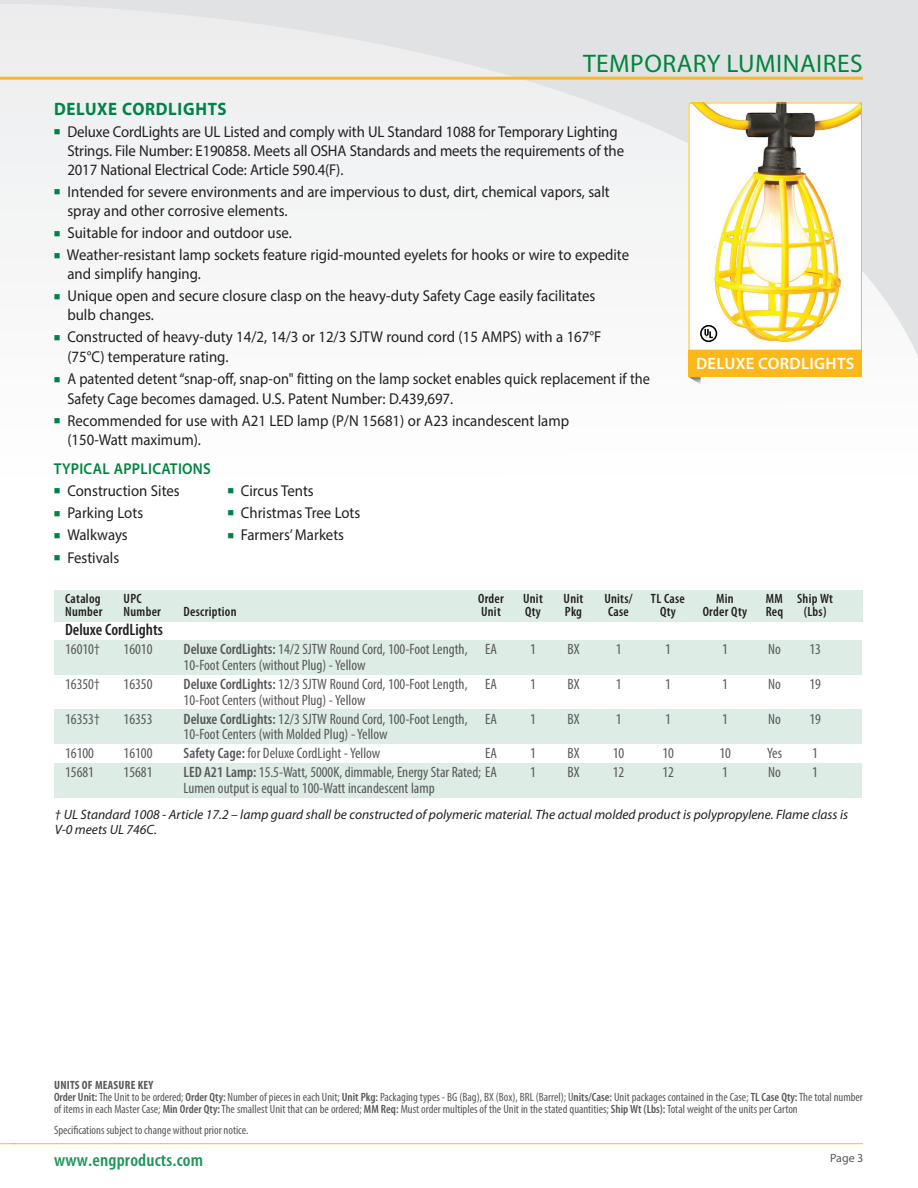
<style>
.page{position:relative;width:918px;height:1188px;background:#fff}
.page>*{position:absolute;margin:0;border:0;box-sizing:border-box;transform-origin:0 0}
.t1{font:25.5px "Myriad Pro";letter-spacing:.02em;color:#00843d}
.t2{font:600 condensed 18px "Myriad Pro";letter-spacing:.01em;color:#1e9557;scale:1.05 1}
.t3{font:700 18px "Myriad Pro";letter-spacing:.04em;color:#008348;scale:.94 1}
.t4{font:600 condensed 16.5px "Myriad Pro";color:#231f20}
.t5{font:600 16.5px "Myriad Pro";letter-spacing:.02em;color:#fff}
.t6{font:15.75px/18.9px "Myriad Pro";color:#231f20;scale:.94 1}
.t7{font:15.75px/19.5px "Myriad Pro";color:#231f20;scale:.91 1}
.t8{font:600 15.75px "Myriad Pro";letter-spacing:.02em;color:#00843d;scale:.94 1}
.t9{font:condensed 15px "Myriad Pro";color:#57585a}
.t10{font:italic 13.5px/15.8px "Myriad Pro";color:#231f20;scale:.94 1}
.t11{font:600 condensed 13.5px "Myriad Pro";letter-spacing:.02em;color:#231f20}
.t12{font:condensed 12px/12px "Myriad Pro";color:#57585a}
.t13{font:12px "Myriad Pro";color:#57585a}
.s1{color:#008348}
.s2{font-weight:600}
.s3{font-weight:700}
</style>
<div class="page">
<svg style="left:29px;top:0;width:889px;height:377px;fill:#f2f3f4"></svg>
<div style="left:0;top:0;width:29px;height:234px;background:#f0f1f2"></div>
<hr style="left:0;top:77px;width:863px;height:3px;background:#fcb81a">
<hr style="left:13px;top:1143px;width:850px;height:1px;background:#fcb81a">
<svg style="left:0;top:1143px;width:16px;height:1px"></svg>
<div style="left:54px;top:763px;width:808px;height:35px;background:#ddece4"></div>
<img style="left:691px;top:105px;width:169px;height:244px">
<div style="left:689px;top:103px;width:173px;height:248px;border:1px solid #fcb81b"></div>
<svg style="left:700px;top:325px;width:17px;height:17px"></svg>
<div style="left:54px;top:640px;width:808px;height:35px;background:#ddece4"></div>
<div style="left:54px;top:709px;width:808px;height:35px;background:#ddece4"></div>
<div style="left:54px;top:590px;width:809px;height:32px;background:#ddece4"></div>
<div style="left:689px;top:351px;width:173px;height:26px;background:#fcb81b"></div>
<svg style="left:689px;top:377px;width:12px;height:8px"></svg>
<h1 class="t1" style="left:583px;top:48px;width:281px">TEMPORARY LUMINAIRES</h1>
<p class="t3" style="left:54px;top:97px;width:185px">DELUXE CORDLIGHTS</p>
<p class="t6" style="left:67px;top:122px;width:594px;text-indent:-14px"><span class="s1">■</span> Deluxe CordLights are UL Listed and comply with UL Standard 1088 for Temporary Lighting<br>Strings. File Number: E190858. Meets all OSHA Standards and meets the requirements of the<br>2017 National Electrical Code: Article 590.4(F).</p>
<p class="t6" style="left:67px;top:182px;width:578px;text-indent:-14px"><span class="s1">■</span> Intended for severe environments and are impervious to dust, dirt, chemical vapors, salt spray and other corrosive elements.</p>
<p class="t6" style="left:54px;top:223px;width:255px"><span class="s1">■</span> Suitable for indoor and outdoor use.</p>
<p class="t6" style="left:67px;top:245px;width:599px;text-indent:-14px"><span class="s1">■</span> Weather-resistant lamp sockets feature rigid-mounted eyelets for hooks or wire to expedite and simplify hanging.</p>
<p class="t6" style="left:67px;top:286px;width:563px;text-indent:-14px"><span class="s1">■</span> Unique open and secure closure clasp on the heavy-duty Safety Cage easily facilitates bulb changes.</p>
<p class="t6" style="left:67px;top:327px;width:570px;line-height:19.5px;text-indent:-14px"><span class="s1">■</span> Constructed of heavy-duty 14/2, 14/3 or 12/3 SJTW round cord (15 AMPS) with a 167°F (75°C) temperature rating.</p>
<p class="t7" style="left:67px;top:369px;width:642px;text-indent:-14px"><span class="s1">■</span> A patented detent “snap-off, snap-on" fitting on the lamp socket enables quick replacement if the<br>Safety Cage becomes damaged. U.S. Patent Number: D.439,697.</p>
<p class="t6" style="left:67px;top:411px;width:535px;line-height:19.5px;text-indent:-14px"><span class="s1">■</span> Recommended for use with A21 LED lamp (P/N 15681) or A23 incandescent lamp (150-Watt maximum).</p>
<p class="t8" style="left:54px;top:458px;width:169px">TYPICAL APPLICATIONS</p>
<p class="t6" style="left:54px;top:481px;width:135px"><span class="s1">■</span> Construction Sites</p>
<p class="t6" style="left:54px;top:503px;width:97px"><span class="s1">■</span> Parking Lots</p>
<p class="t6" style="left:54px;top:525px;width:80px"><span class="s1">■</span> Walkways</p>
<p class="t6" style="left:54px;top:548px;width:71px"><span class="s1">■</span> Festivals</p>
<p class="t11" style="left:65px;top:591px;width:37px">Catalog</p>
<p class="t11" style="left:124px;top:591px;width:20px">UPC</p>
<p class="t11" style="left:478px;top:591px;width:27px">Order</p>
<p class="t11" style="left:523px;top:591px;width:21px">Unit</p>
<p class="t11" style="left:564px;top:591px;width:21px">Unit</p>
<p class="t11" style="left:604px;top:591px;width:30px">Units/</p>
<p class="t11" style="left:651px;top:591px;width:35px">TL Case</p>
<p class="t11" style="left:716px;top:591px;width:19px">Min</p>
<p class="t11" style="left:766px;top:591px;width:69px">MM Ship Wt</p>
<p class="t11" style="left:65px;top:604px;width:39px">Number</p>
<p class="t11" style="left:124px;top:604px;width:39px">Number</p>
<p class="t11" style="left:184px;top:604px;width:54px">Description</p>
<p class="t11" style="left:481px;top:604px;width:21px">Unit</p>
<p class="t11" style="left:525px;top:604px;width:17px">Qty</p>
<p class="t11" style="left:565px;top:604px;width:19px">Pkg</p>
<p class="t11" style="left:608px;top:604px;width:22px">Case</p>
<p class="t11" style="left:660px;top:604px;width:17px">Qty</p>
<p class="t11" style="left:703px;top:604px;width:46px">Order Qty</p>
<p class="t11" style="left:766px;top:604px;width:19px">Req</p>
<p class="t11" style="left:804px;top:604px;width:24px">(Lbs)</p>
<p class="t4" style="left:65px;top:621px;width:99px">Deluxe CordLights</p>
<p class="t9" style="left:65px;top:640px;width:36px">16010†</p>
<p class="t9" style="left:124px;top:640px;width:30px">16010</p>
<p class="t9" style="left:184px;top:640px;width:315px"><span class="s2">Deluxe CordLights:</span> 14/2 SJTW Round Cord, 100-Foot Length, EA</p>
<p class="t9" style="left:530px;top:640px;width:7px">1</p>
<p class="t9" style="left:568px;top:640px;width:14px">BX</p>
<p class="t9" style="left:616px;top:640px;width:7px">1</p>
<p class="t9" style="left:665px;top:640px;width:7px">1</p>
<p class="t9" style="left:722px;top:640px;width:7px">1</p>
<p class="t9" style="left:768px;top:640px;width:14px">No</p>
<p class="t9" style="left:809px;top:640px;width:13px">13</p>
<p class="t9" style="left:184px;top:656px;width:183px">10-Foot Centers (without Plug) - Yellow</p>
<p class="t9" style="left:65px;top:675px;width:36px">16350†</p>
<p class="t9" style="left:124px;top:675px;width:30px">16350</p>
<p class="t9" style="left:184px;top:675px;width:315px"><span class="s2">Deluxe CordLights:</span> 12/3 SJTW Round Cord, 100-Foot Length, EA</p>
<p class="t9" style="left:530px;top:675px;width:7px">1</p>
<p class="t9" style="left:568px;top:675px;width:14px">BX</p>
<p class="t9" style="left:616px;top:675px;width:7px">1</p>
<p class="t9" style="left:665px;top:675px;width:7px">1</p>
<p class="t9" style="left:722px;top:675px;width:7px">1</p>
<p class="t9" style="left:768px;top:675px;width:14px">No</p>
<p class="t9" style="left:809px;top:675px;width:13px">19</p>
<p class="t9" style="left:184px;top:691px;width:183px">10-Foot Centers (without Plug) - Yellow</p>
<p class="t9" style="left:65px;top:710px;width:36px">16353†</p>
<p class="t9" style="left:124px;top:710px;width:30px">16353</p>
<p class="t9" style="left:184px;top:710px;width:315px"><span class="s2">Deluxe CordLights:</span> 12/3 SJTW Round Cord, 100-Foot Length, EA</p>
<p class="t9" style="left:530px;top:710px;width:7px">1</p>
<p class="t9" style="left:568px;top:710px;width:14px">BX</p>
<p class="t9" style="left:616px;top:710px;width:7px">1</p>
<p class="t9" style="left:665px;top:710px;width:7px">1</p>
<p class="t9" style="left:722px;top:710px;width:7px">1</p>
<p class="t9" style="left:768px;top:710px;width:14px">No</p>
<p class="t9" style="left:809px;top:710px;width:13px">19</p>
<p class="t9" style="left:184px;top:725px;width:205px">10-Foot Centers (with Molded Plug) - Yellow</p>
<p class="t9" style="left:65px;top:744px;width:30px">16100</p>
<p class="t9" style="left:124px;top:744px;width:30px">16100</p>
<p class="t9" style="left:184px;top:744px;width:198px"><span class="s2">Safety Cage:</span> for Deluxe CordLight - Yellow</p>
<p class="t9" style="left:485px;top:744px;width:13px">EA</p>
<p class="t9" style="left:530px;top:744px;width:7px">1</p>
<p class="t9" style="left:568px;top:744px;width:14px">BX</p>
<p class="t9" style="left:613px;top:744px;width:13px">10</p>
<p class="t9" style="left:662px;top:744px;width:13px">10</p>
<p class="t9" style="left:719px;top:744px;width:13px">10</p>
<p class="t9" style="left:767px;top:744px;width:16px">Yes</p>
<p class="t9" style="left:812px;top:744px;width:7px">1</p>
<p class="t9" style="left:65px;top:763px;width:30px">15681</p>
<p class="t9" style="left:124px;top:763px;width:30px">15681</p>
<p class="t9" style="left:184px;top:763px;width:315px"><span class="s2">LED A21 Lamp:</span> 15.5-Watt, 5000K, dimmable, Energy Star Rated; EA</p>
<p class="t9" style="left:530px;top:763px;width:7px">1</p>
<p class="t9" style="left:568px;top:763px;width:14px">BX</p>
<p class="t9" style="left:613px;top:763px;width:13px">12</p>
<p class="t9" style="left:662px;top:763px;width:13px">12</p>
<p class="t9" style="left:722px;top:763px;width:7px">1</p>
<p class="t9" style="left:768px;top:763px;width:14px">No</p>
<p class="t9" style="left:812px;top:763px;width:7px">1</p>
<p class="t9" style="left:184px;top:779px;width:253px">Lumen output is equal to 100-Watt incandescent lamp</p>
<p class="t10" style="left:55px;top:806px;width:846px">† UL Standard 1008 - Article 17.2 – lamp guard shall be constructed of polymeric material. The actual molded product is polypropylene. Flame class is<br>V-0 meets UL 746C.</p>
<p class="t5" style="left:696px;top:353px;width:160px">DELUXE CORDLIGHTS</p>
<p class="t6" style="left:227px;top:481px;width:93px"><span class="s1">■</span> Circus Tents</p>
<p class="t6" style="left:227px;top:503px;width:143px"><span class="s1">■</span> Christmas Tree Lots</p>
<p class="t6" style="left:227px;top:525px;width:126px"><span class="s1">■</span> Farmers’ Markets</p>
<p class="t12" style="left:54px;top:1079px;width:810px"><span class="s3">UNITS OF MEASURE KEY<br></span><span class="s2">Order Unit:</span> The Unit to be ordered; <span class="s2">Order Qty:</span> Number of pieces in each Unit; <span class="s2">Unit Pkg:</span> Packaging types - BG (Bag), BX (Box), BRL (Barrel); U<span class="s2">nits/Case:</span> Unit packages contained in the Case; <span class="s2">TL Case Qty:</span> The total number of items in each Master Case; <span class="s2">Min Order Qty:</span> The smallest Unit that can be ordered; <span class="s2">MM Req:</span> Must order multiples of the Unit in the stated quantities; <span class="s2">Ship Wt (Lbs):</span> Total weight of the units per Carton</p>
<p class="t12" style="left:54px;top:1123px;width:196px">Specifications subject to change without prior notice.</p>
<p class="t2" style="left:54px;top:1150px;width:144px">www.engproducts.com</p>
<p class="t13" style="left:830px;top:1150px;width:35px">Page 3</p>
</div>
